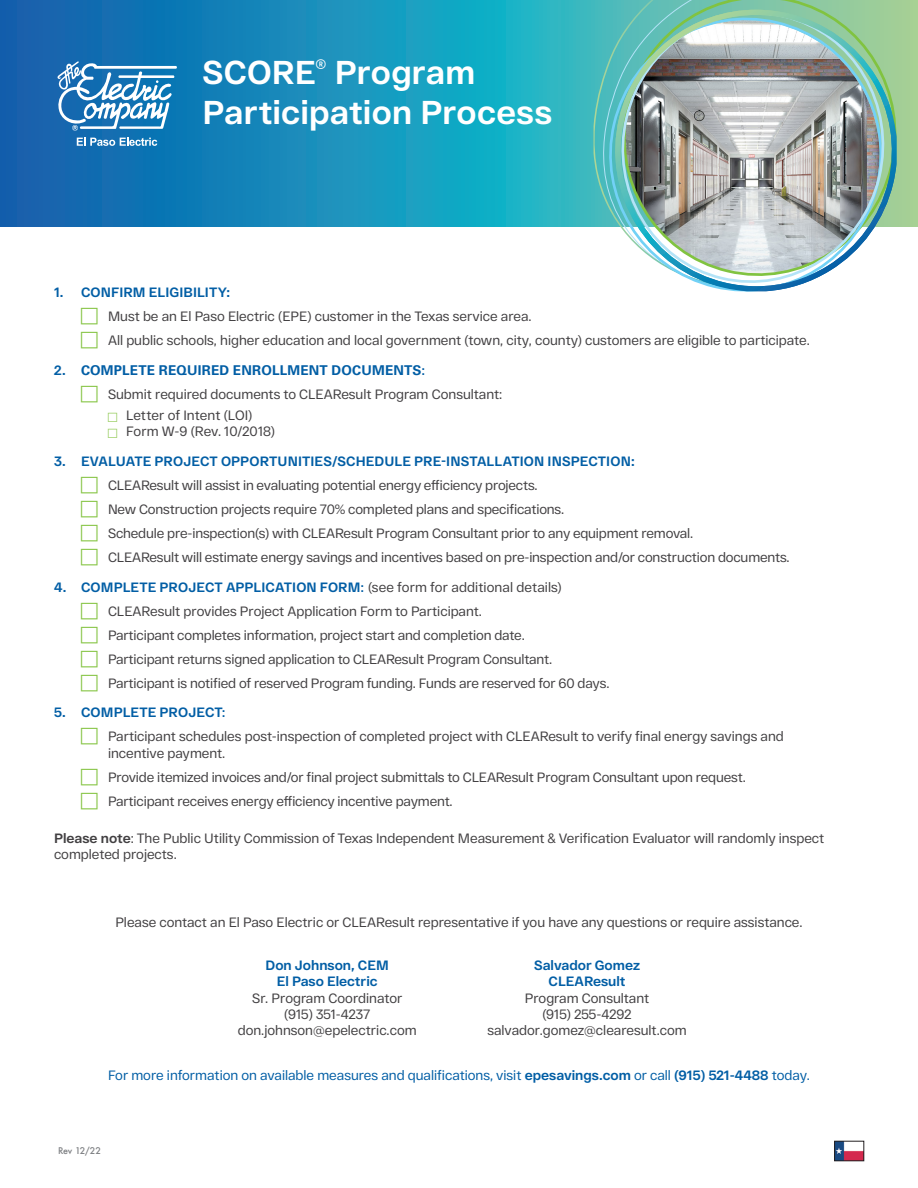
<style>
.page{position:relative;width:918px;height:1188px;background:#fff}
.page>*{position:absolute;margin:0;border:0;box-sizing:border-box;transform-origin:0 0}
.t1{font:700 33px/39.6px "RF Dewi";letter-spacing:.005em;color:#fff}
.t2{font:13.5px/16.5px "RF Dewi";letter-spacing:-.01em;color:#424042}
.t3{font:700 13.5px "RF Dewi";letter-spacing:.005em;color:#025ea5}
.t4{font:13.5px "RF Dewi";color:#025ea5}
.t5{font:700 13.5px "Univers LT Std";letter-spacing:.015em;color:#025ea5}
.t6{font:500 9px "Futura";letter-spacing:-.025em;color:#808285}
.s1{font-family:"RF Dewi"}
.s2{font-family:"Univers LT Std"}
.s3{font-weight:400;color:#424042}
.s4{font-weight:700}
</style>
<div class="page">
<svg style="left:0;top:0;width:918px;height:227px;background:#198eba"></svg>
<svg style="left:77px;top:138px;width:80px;height:8px"></svg>
<svg style="left:54px;top:61px;width:123px;height:70px"></svg>
<div style="left:583px;top:0;width:9px;height:227px;background:#3eb9be"></div>
<div style="left:899px;top:0;width:13px;height:227px;background:#a4cf96"></div>
<svg style="left:594px;top:2px;width:12px;height:225px;background:#4ebcbb"></svg>
<svg style="left:606px;top:0;width:293px;height:292px;background:#8accb3"></svg>
<img style="left:610px;top:10px;width:286px;height:281px">
<img style="left:836px;top:1143px;width:26px;height:16px">
<div style="left:834px;top:1141px;width:30px;height:20px;border:1px solid #231f20"></div>
<p class="t1" style="left:202px;top:53px;width:351px">SCORE<sup>®</sup> Program<br>Participation Process</p>
<p class="t3" style="left:54px;top:284px;width:178px">1. CONFIRM ELIGIBILITY:</p>
<p class="t2" style="left:108px;top:308px;width:425px">Must be an El Paso Electric (EPE) customer in the Texas service area.</p>
<p class="t2" style="left:108px;top:332px;width:703px">All public schools, higher education and local government (town, city, county) customers are eligible to participate.</p>
<p class="t5" style="left:54px;top:362px;width:373px"><span class="s1">2.</span> COMPLETE REQUIRED ENROLLMENT DOCUMENTS:</p>
<p class="t2" style="left:108px;top:386px;width:396px">Submit required documents to CLEAResult Program Consultant:</p>
<p class="t2" style="left:126px;top:407px;width:128px">Letter of Intent (LOI)</p>
<p class="t2" style="left:126px;top:423px;width:151px">Form W-9 (Rev. 10/2018)</p>
<p class="t3" style="left:54px;top:453px;width:582px">3. EVALUATE PROJECT OPPORTUNITIES/SCHEDULE PRE-INSTALLATION INSPECTION:</p>
<p class="t2" style="left:108px;top:477px;width:431px">CLEAResult will assist in evaluating potential energy efficiency projects.</p>
<p class="t2" style="left:108px;top:501px;width:458px">New Construction projects require 70% completed plans and specifications.</p>
<p class="t2" style="left:108px;top:525px;width:587px">Schedule pre-inspection(s) with CLEAResult Program Consultant prior to any equipment removal.</p>
<p class="t2" style="left:108px;top:549px;width:683px">CLEAResult will estimate energy savings and incentives based on pre-inspection and/or construction documents.</p>
<p class="t3" style="left:54px;top:579px;width:509px">4. COMPLETE PROJECT APPLICATION FORM<span class="s2">:</span> <span class="s3">(see form for additional details)</span></p>
<p class="t2" style="left:108px;top:603px;width:376px">CLEAResult provides Project Application Form to Participant.</p>
<p class="t2" style="left:108px;top:627px;width:418px">Participant completes information, project start and completion date.</p>
<p class="t2" style="left:108px;top:651px;width:446px">Participant returns signed application to CLEAResult Program Consultant.</p>
<p class="t2" style="left:108px;top:675px;width:503px">Participant is notified of reserved Program funding. Funds are reserved for 60 days.</p>
<p class="t3" style="left:54px;top:705px;width:173px">5. COMPLETE PROJECT<span class="s2">:</span></p>
<p class="t2" style="left:108px;top:728px;width:677px">Participant schedules post-inspection of completed project with CLEAResult to verify final energy savings and incentive payment.</p>
<p class="t2" style="left:108px;top:769px;width:639px">Provide itemized invoices and/or final project submittals to CLEAResult Program Consultant upon request.</p>
<p class="t2" style="left:108px;top:793px;width:346px">Participant receives energy efficiency incentive payment.</p>
<p class="t2" style="left:54px;top:829px;width:772px"><span class="s4">Please note</span>: The Public Utility Commission of Texas Independent Measurement &amp; Verification Evaluator will randomly inspect completed projects.</p>
<p class="t2" style="left:115px;top:914px;width:689px">Please contact an El Paso Electric or CLEAResult representative if you have any questions or require assistance.</p>
<p class="t3" style="left:266px;top:957px;width:125px">Don Johnson, CEM</p>
<p class="t3" style="left:277px;top:974px;width:103px">El Paso Electric</p>
<p class="t2" style="left:252px;top:989px;width:152px">Sr. Program Coordinator</p>
<p class="t2" style="left:284px;top:1006px;width:88px">(915) 351-4237</p>
<p class="t2" style="left:238px;top:1022px;width:180px">don.johnson@epelectric.com</p>
<p class="t3" style="left:534px;top:957px;width:107px">Salvador Gomez</p>
<p class="t3" style="left:549px;top:974px;width:78px">CLEAResult</p>
<p class="t2" style="left:525px;top:989px;width:126px">Program Consultant</p>
<p class="t2" style="left:543px;top:1006px;width:91px">(915) 255-4292</p>
<p class="t2" style="left:487px;top:1022px;width:201px">salvador.gomez@clearesult.com</p>
<p class="t4" style="left:108px;top:1067px;width:703px">For more information on available measures and qualifications, visit <span class="s4">epesavings.com</span> or call <span class="s4">(915) 521-4488</span> today.</p>
<p class="t6" style="left:58px;top:1144px;width:44px">Rev 12/22</p>
</div>
